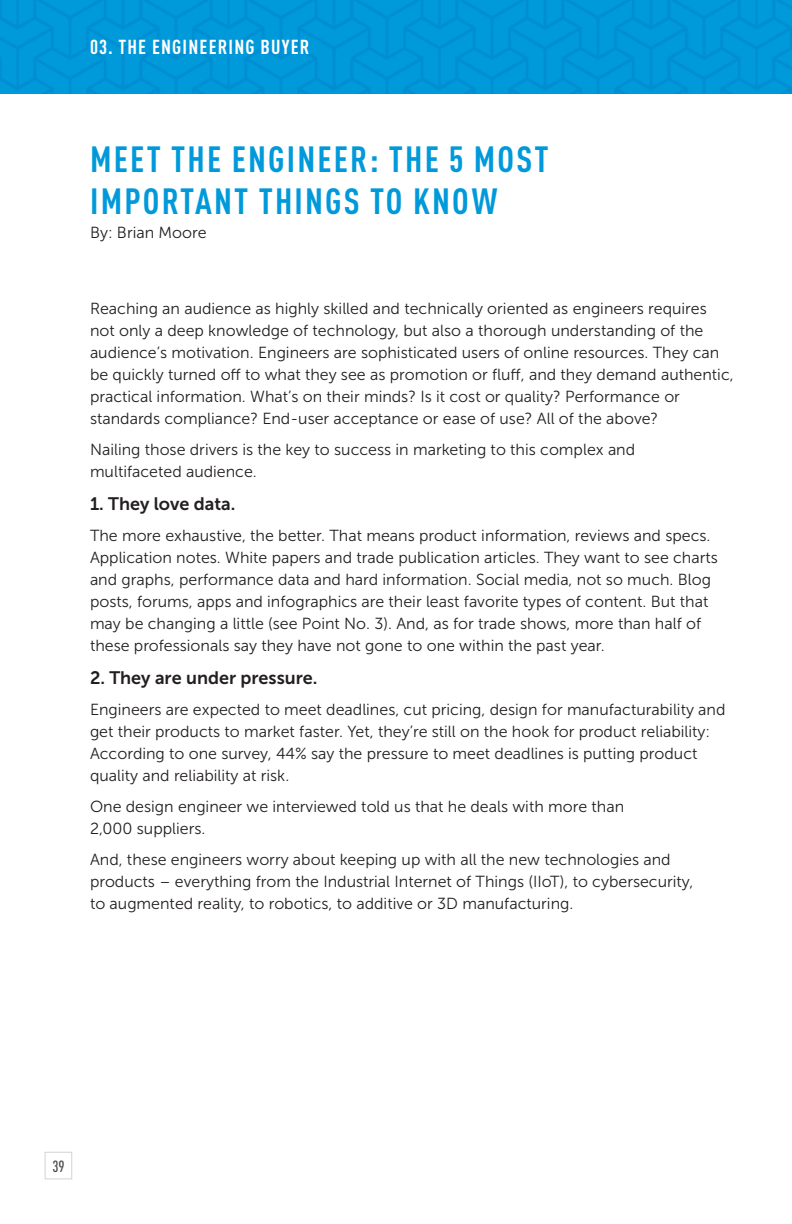
<style>
.page{position:relative;width:792px;height:1224px;background:#fff}
.page>*{position:absolute;margin:0;border:0;box-sizing:border-box;transform-origin:0 0}
.Section_Title{font:700 condensed 36px/42px "DINOT";letter-spacing:.06em;color:#0099da}
.Section_Title-2{font:700 condensed 20px "DINOT";letter-spacing:.06em;color:#fff}
.Gray_Bold_Subheads{font:18px "Museo Sans 700";color:#231f20}
.Body_Copy{font:16px/22px "Museo Sans 300";color:#231f20}
.t1{font:500 condensed 16px "DINOT";color:#48484b}
</style>
<div class="page">
<img style="left:0;top:0;width:792px;height:94px">
<div style="left:45px;top:1152px;width:27px;height:27px;border:1px solid #d3d3d3"></div>
<p class="Section_Title-2" style="left:90px;top:35px;width:221px">03. THE ENGINEERING BUYER</p>
<p class="Section_Title" style="left:90px;top:137px;width:460px">MEET THE ENGINEER: THE 5 MOST<br>IMPORTANT THINGS TO KNOW</p>
<p class="Body_Copy" style="left:90px;top:221px;width:118px">By: Brian Moore</p>
<p class="Body_Copy" style="left:90px;top:297px;width:645px">Reaching an audience as highly skilled and technically oriented as engineers requires not only a deep knowledge of technology, but also a thorough understanding of the audience’s motivation. Engineers are sophisticated users of online resources. They can be quickly turned off to what they see as promotion or fluff, and they demand authentic, practical information. What’s on their minds? Is it cost or quality? Performance or standards compliance? End-user acceptance or ease of use? All of the above?</p>
<p class="Body_Copy" style="left:90px;top:438px;width:547px">Nailing those drivers is the key to success in marketing to this complex and multifaceted audience.</p>
<p class="Gray_Bold_Subheads" style="left:90px;top:493px;width:147px">1. They love data.</p>
<p class="Body_Copy" style="left:90px;top:524px;width:629px">The more exhaustive, the better. That means product information, reviews and specs.<br>Application notes. White papers and trade publication articles. They want to see charts and graphs, performance data and hard information. Social media, not so much. Blog posts, forums, apps and infographics are their least favorite types of content. But that may be changing a little (see Point No. 3). And, as for trade shows, more than half of these professionals say they have not gone to one within the past year.</p>
<p class="Gray_Bold_Subheads" style="left:90px;top:667px;width:229px">2. They are under pressure.</p>
<p class="Body_Copy" style="left:90px;top:698px;width:637px">Engineers are expected to meet deadlines, cut pricing, design for manufacturability and get their products to market faster. Yet, they’re still on the hook for product reliability:<br>According to one survey, 44% say the pressure to meet deadlines is putting product quality and reliability at risk.</p>
<p class="Body_Copy" style="left:90px;top:795px;width:536px">One design engineer we interviewed told us that he deals with more than<br>2,000 suppliers.</p>
<p class="Body_Copy" style="left:90px;top:848px;width:605px">And, these engineers worry about keeping up with all the new technologies and products – everything from the Industrial Internet of Things (IIoT), to cybersecurity, to augmented reality, to robotics, to additive or 3D manufacturing.</p>
<p class="t1" style="left:52px;top:1157px;width:14px">39</p>
</div>
